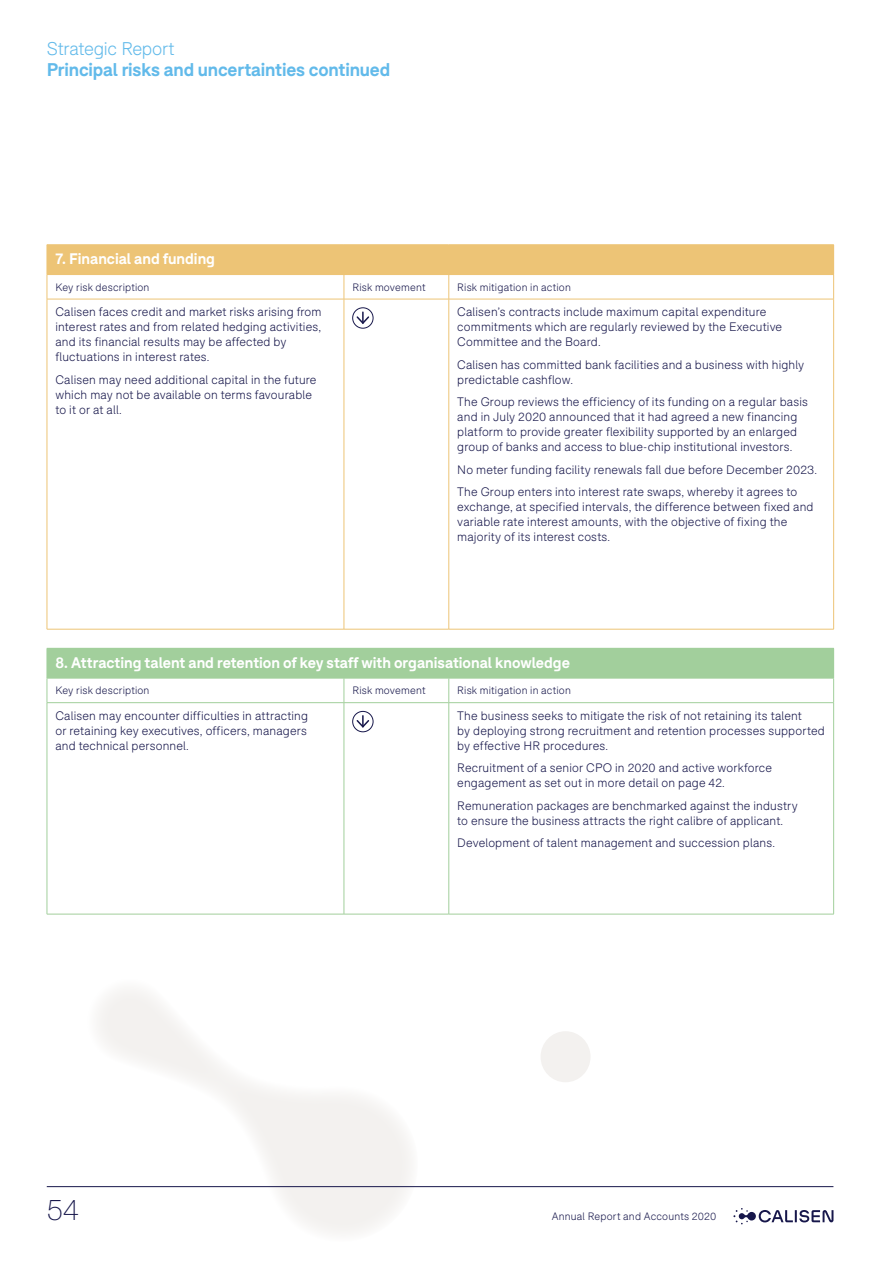
<style>
.page{position:relative;width:893px;height:1263px;background:#fff}
.page>*{position:absolute;margin:0;border:0;box-sizing:border-box;transform-origin:0 0}
.t1{font:100 29.25px "F37 Bolton";color:#17174b}
.t2{font:700 18px "F37 Bolton";letter-spacing:-.01em;color:#62baea}
.t3{font:300 18px "F37 Bolton";letter-spacing:-.015em;color:#62baea}
.t4{font:700 15px "F37 Bolton";color:#fff}
.t5{font:300 12px/15px "F37 Bolton";letter-spacing:.015em;color:#17174b}
.t6{font:300 10.5px "F37 Bolton";letter-spacing:.02em;color:#17174b}
</style>
<div class="page">
<svg style="left:80px;top:990px;width:349px;height:243px"></svg>
<div style="left:541px;top:1031px;width:49px;height:51px;background:#f3f1ef;border-radius:50%"></div>
<div style="left:47px;top:245px;width:787px;height:30px;background:#edc476"></div>
<hr style="left:47px;top:244px;width:297px;height:1px;background:#edc476">
<hr style="left:344px;top:244px;width:105px;height:1px;background:#edc476">
<hr style="left:449px;top:244px;width:385px;height:1px;background:#edc476">
<svg style="left:47px;top:275px;width:1px;height:24px"></svg>
<svg style="left:344px;top:275px;width:1px;height:24px"></svg>
<svg style="left:449px;top:275px;width:1px;height:24px"></svg>
<svg style="left:833px;top:275px;width:1px;height:24px"></svg>
<hr style="left:47px;top:299px;width:297px;height:1px;background:#edc476">
<hr style="left:47px;top:299px;width:1px;height:330px;background:#edc476">
<hr style="left:344px;top:299px;width:105px;height:1px;background:#edc476">
<hr style="left:344px;top:299px;width:1px;height:330px;background:#edc476">
<hr style="left:449px;top:299px;width:385px;height:1px;background:#edc476">
<hr style="left:449px;top:299px;width:1px;height:330px;background:#edc476">
<hr style="left:833px;top:299px;width:1px;height:330px;background:#edc476">
<hr style="left:47px;top:629px;width:297px;height:1px;background:#edc476">
<hr style="left:344px;top:629px;width:105px;height:1px;background:#edc476">
<hr style="left:449px;top:629px;width:385px;height:1px;background:#edc476">
<div style="left:352px;top:308px;width:21px;height:20px;border:1px solid #17174b;border-radius:50%"></div>
<svg style="left:355px;top:312px;width:16px;height:13px"></svg>
<div style="left:47px;top:648px;width:787px;height:30px;background:#a2cf9c"></div>
<hr style="left:47px;top:678px;width:297px;height:1px;background:#a2cf9c">
<svg style="left:47px;top:678px;width:1px;height:24px"></svg>
<hr style="left:344px;top:678px;width:105px;height:1px;background:#a2cf9c">
<svg style="left:344px;top:678px;width:1px;height:24px"></svg>
<hr style="left:449px;top:678px;width:385px;height:1px;background:#a2cf9c">
<svg style="left:449px;top:678px;width:1px;height:24px"></svg>
<svg style="left:833px;top:678px;width:1px;height:24px"></svg>
<hr style="left:47px;top:702px;width:297px;height:1px;background:#a2cf9c">
<hr style="left:47px;top:703px;width:1px;height:211px;background:#a2cf9c">
<hr style="left:344px;top:702px;width:105px;height:1px;background:#a2cf9c">
<hr style="left:344px;top:703px;width:1px;height:211px;background:#a2cf9c">
<hr style="left:449px;top:702px;width:385px;height:1px;background:#a2cf9c">
<hr style="left:449px;top:703px;width:1px;height:211px;background:#a2cf9c">
<hr style="left:833px;top:703px;width:1px;height:211px;background:#a2cf9c">
<hr style="left:47px;top:914px;width:297px;height:1px;background:#a2cf9c">
<hr style="left:344px;top:914px;width:105px;height:1px;background:#a2cf9c">
<hr style="left:449px;top:914px;width:385px;height:1px;background:#a2cf9c">
<div style="left:352px;top:711px;width:21px;height:21px;border:1px solid #17174b;border-radius:50%"></div>
<svg style="left:355px;top:716px;width:16px;height:13px"></svg>
<hr style="left:47px;top:1186px;width:786px;height:1px;background:#17174b">
<svg style="left:733px;top:1208px;width:100px;height:16px"></svg>
<h2 class="t3" style="left:47px;top:39px;width:129px">Strategic Report</h2>
<h2 class="t2" style="left:47px;top:59px;width:345px">Principal risks and uncertainties continued</h2>
<p class="t4" style="left:55px;top:250px;width:161px">7. Financial and funding</p>
<p class="t6" style="left:55px;top:281px;width:96px">Key risk description</p>
<p class="t6" style="left:352px;top:281px;width:75px">Risk movement</p>
<p class="t6" style="left:457px;top:281px;width:115px">Risk mitigation in action</p>
<p class="t5" style="left:55px;top:304px;width:268px">Calisen faces credit and market risks arising from interest rates and from related hedging activities, and its financial results may be affected by fluctuations in interest rates.</p>
<p class="t5" style="left:55px;top:372px;width:262px">Calisen may need additional capital in the future which may not be available on terms favourable to it or at all.</p>
<p class="t5" style="left:457px;top:304px;width:326px">Calisen’s contracts include maximum capital expenditure commitments which are regularly reviewed by the Executive<br>Committee and the Board.</p>
<p class="t5" style="left:457px;top:357px;width:348px">Calisen has committed bank facilities and a business with highly predictable cashflow.</p>
<p class="t5" style="left:457px;top:394px;width:352px">The Group reviews the efficiency of its funding on a regular basis and in July 2020 announced that it had agreed a new financing platform to provide greater flexibility supported by an enlarged group of banks and access to blue-chip institutional investors.</p>
<p class="t5" style="left:457px;top:458px;width:361px;line-height:22.5px">No meter funding facility renewals fall due before December 2023.<br>The Group enters into interest rate swaps, whereby it agrees to</p>
<p class="t5" style="left:457px;top:499px;width:358px">exchange, at specified intervals, the difference between fixed and variable rate interest amounts, with the objective of fixing the majority of its interest costs.</p>
<p class="t4" style="left:55px;top:653px;width:516px">8. Attracting talent and retention of key staff with organisational knowledge</p>
<p class="t6" style="left:55px;top:684px;width:96px">Key risk description</p>
<p class="t6" style="left:352px;top:684px;width:75px">Risk movement</p>
<p class="t6" style="left:457px;top:684px;width:115px">Risk mitigation in action</p>
<p class="t5" style="left:55px;top:708px;width:254px;text-align:justify">Calisen may encounter difficulties in attracting or retaining key executives, officers, managers and technical personnel.</p>
<p class="t5" style="left:457px;top:708px;width:369px">The business seeks to mitigate the risk of not retaining its talent<br>by deploying strong recruitment and retention processes supported by effective HR procedures.</p>
<p class="t5" style="left:457px;top:760px;width:316px">Recruitment of a senior CPO in 2020 and active workforce engagement as set out in more detail on page 42.</p>
<p class="t5" style="left:457px;top:798px;width:342px">Remuneration packages are benchmarked against the industry to ensure the business attracts the right calibre of applicant.</p>
<p class="t5" style="left:457px;top:835px;width:319px">Development of talent management and succession plans.</p>
<h1 class="t1" style="left:47px;top:1193px;width:34px">54</h1>
<p class="t6" style="left:552px;top:1210px;width:166px">Annual Report and Accounts 2020</p>
</div>
